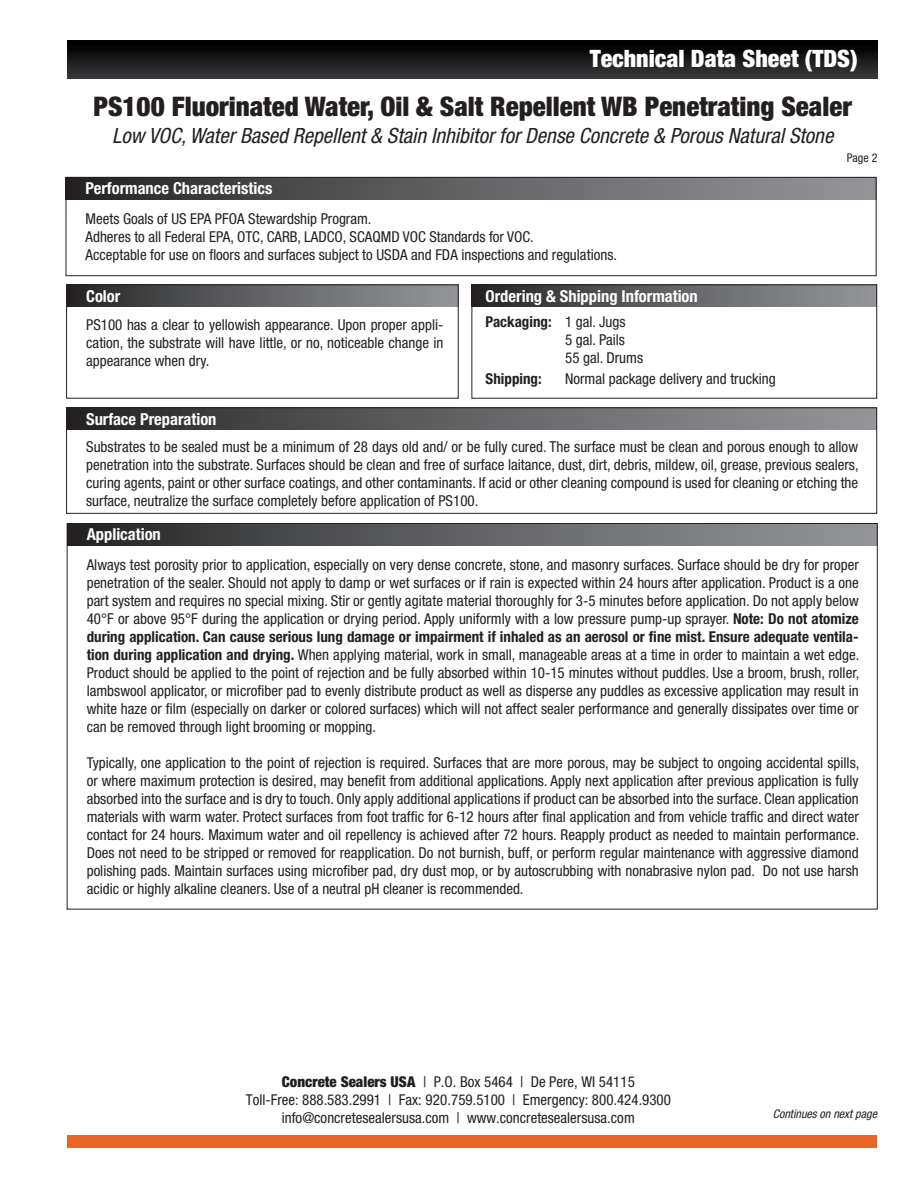
<style>
.page{position:relative;width:918px;height:1188px;background:#fff}
.page>*{position:absolute;margin:0;border:0;box-sizing:border-box;transform-origin:0 0}
.t1{font:900 condensed 27px "Helvetica Neue LT Std";color:#231f20}
.t2{font:900 condensed 24px "Helvetica Neue LT Std";color:#fff}
.t3{font:italic condensed 21px "Helvetica Neue LT Std";color:#231f20}
.t4{font:700 condensed 16.5px "Helvetica Neue LT Std";color:#fff}
.t5{font:condensed 15px/18px "Helvetica Neue LT Std";color:#231f20;text-align:justify}
.t6{font:700 condensed 15px "Helvetica Neue LT Std";color:#231f20}
.t7{font:italic condensed 12px "Helvetica Neue LT Std";color:#231f20}
.t8{font:condensed 12px "Helvetica Neue LT Std";color:#231f20}
.s1{font-weight:400}
.s2{font-weight:700}
.s3{font-weight:900}
</style>
<div class="page">
<div style="left:67px;top:1135px;width:810px;height:12px;background:#e86427"></div>
<div style="left:67px;top:40px;width:810px;height:38px;background:linear-gradient(to bottom,#000,#373639)"></div>
<div style="left:66px;top:177px;width:810px;height:22px;background:linear-gradient(to right,#292728,#97999d)"></div>
<div style="left:66px;top:177px;width:810px;height:99px;border:1px solid #231f20"></div>
<div style="left:67px;top:523px;width:810px;height:22px;background:linear-gradient(to right,#292728,#97999d)"></div>
<div style="left:67px;top:408px;width:810px;height:21px;background:linear-gradient(to right,#292728,#97999d)"></div>
<div style="left:66px;top:408px;width:811px;height:106px;border:1px solid #231f20"></div>
<div style="left:67px;top:285px;width:391px;height:22px;background:linear-gradient(to right,#292828,#97999d)"></div>
<div style="left:472px;top:285px;width:405px;height:22px;background:linear-gradient(to right,#292828,#97999d)"></div>
<div style="left:66px;top:285px;width:392px;height:113px;border:1px solid #231f20"></div>
<div style="left:472px;top:285px;width:405px;height:113px;border:1px solid #231f20"></div>
<p class="t2" style="left:590px;top:44px;width:269px">Technical Data Sheet (TDS)</p>
<p class="t1" style="left:94px;top:89px;width:760px">PS100 Fluorinated Water, Oil &amp; Salt Repellent WB Penetrating Sealer</p>
<p class="t3" style="left:112px;top:123px;width:723px">Low VOC, Water Based Repellent &amp; Stain Inhibitor for Dense Concrete &amp; Porous Natural Stone</p>
<p class="t4" style="left:86px;top:178px;width:188px">Performance Characteristics</p>
<p class="t8" style="left:847px;top:151px;width:32px">Page 2</p>
<p class="t5" style="left:86px;top:209px;width:287px">Meets Goals of US EPA PFOA Stewardship Program.</p>
<p class="t5" style="left:86px;top:227px;width:450px">Adheres to all Federal EPA, OTC, CARB, LADCO, SCAQMD VOC Standards for VOC.</p>
<p class="t5" style="left:86px;top:245px;width:533px">Acceptable for use on floors and surfaces subject to USDA and FDA inspections and regulations.</p>
<p class="t4" style="left:86px;top:286px;width:36px">Color</p>
<p class="t4" style="left:486px;top:286px;width:214px">Ordering &amp; Shipping Information</p>
<p class="t5" style="left:86px;top:316px;width:359px">PS100 has a clear to yellowish appearance. Upon proper appli&shy;cation, the substrate will have little, or no, noticeable change in appearance when dry.</p>
<p class="t6" style="left:486px;top:313px;width:141px">Packaging: <span class="s1">1 gal. Jugs</span></p>
<p class="t5" style="left:565px;top:331px;width:61px">5 gal. Pails</p>
<p class="t5" style="left:565px;top:349px;width:79px">55 gal. Drums</p>
<p class="t4" style="left:86px;top:409px;width:132px">Surface Preparation</p>
<p class="t6" style="left:486px;top:370px;width:58px">Shipping:</p>
<p class="t5" style="left:565px;top:370px;width:212px">Normal package delivery and trucking</p>
<p class="t5" style="left:86px;top:437px;width:774px">Substrates to be sealed must be a minimum of 28 days old and/ or be fully cured. The surface must be clean and porous enough to allow penetration into the substrate. Surfaces should be clean and free of surface laitance, dust, dirt, debris, mildew, oil, grease, previous sealers, curing agents, paint or other surface coatings, and other contaminants. If acid or other cleaning compound is used for cleaning or etching the surface, neutralize the surface completely before application of PS100.</p>
<p class="t4" style="left:87px;top:524px;width:76px">Application</p>
<p class="t5" style="left:87px;top:555px;width:774px">Always test porosity prior to application, especially on very dense concrete, stone, and masonry surfaces. Surface should be dry for proper penetration of the sealer. Should not apply to damp or wet surfaces or if rain is expected within 24 hours after application. Product is a one part system and requires no special mixing. Stir or gently agitate material thoroughly for 3-5 minutes before application. Do not apply below 40°F or above 95°F during the application or drying period. Apply uniformly with a low pressure pump-up sprayer. <span class="s2">Note: Do not atomize during application. Can cause serious lung damage or impairment if inhaled as an aerosol or fine mist. Ensure adequate ventila&shy;tion during application and drying.</span> When applying material, work in small, manageable areas at a time in order to maintain a wet edge.<br>Product should be applied to the point of rejection and be fully absorbed within 10-15 minutes without puddles. Use a broom, brush, roller, lambswool applicator, or microfiber pad to evenly distribute product as well as disperse any puddles as excessive application may result in white haze or film (especially on darker or colored surfaces) which will not affect sealer performance and generally dissipates over time or can be removed through light brooming or mopping.</p>
<p class="t5" style="left:87px;top:753px;width:774px">Typically, one application to the point of rejection is required. Surfaces that are more porous, may be subject to ongoing accidental spills, or where maximum protection is desired, may benefit from additional applications. Apply next application after previous application is fully absorbed into the surface and is dry to touch. Only apply additional applications if product can be absorbed into the surface. Clean application materials with warm water. Protect surfaces from foot traffic for 6-12 hours after final application and from vehicle traffic and direct water contact for 24 hours. Maximum water and oil repellency is achieved after 72 hours. Reapply product as needed to maintain performance.<br>Does not need to be stripped or removed for reapplication. Do not burnish, buff, or perform regular maintenance with aggressive diamond polishing pads. Maintain surfaces using microfiber pad, dry dust mop, or by autoscrubbing with nonabrasive nylon pad. Do not use harsh acidic or highly alkaline cleaners. Use of a neutral pH cleaner is recommended.</p>
<p class="t5" style="left:246px;top:1072px;width:427px;text-align:center"><span class="s3">Concrete Sealers USA</span> | P.O. Box 5464 | De Pere, WI 54115<br>Toll-Free: 888.583.2991 | Fax: 920.759.5100 | Emergency: 800.424.9300 info@concretesealersusa.com | www.concretesealersusa.com</p>
<p class="t7" style="left:773px;top:1106px;width:106px">Continues on next page</p>
</div>
